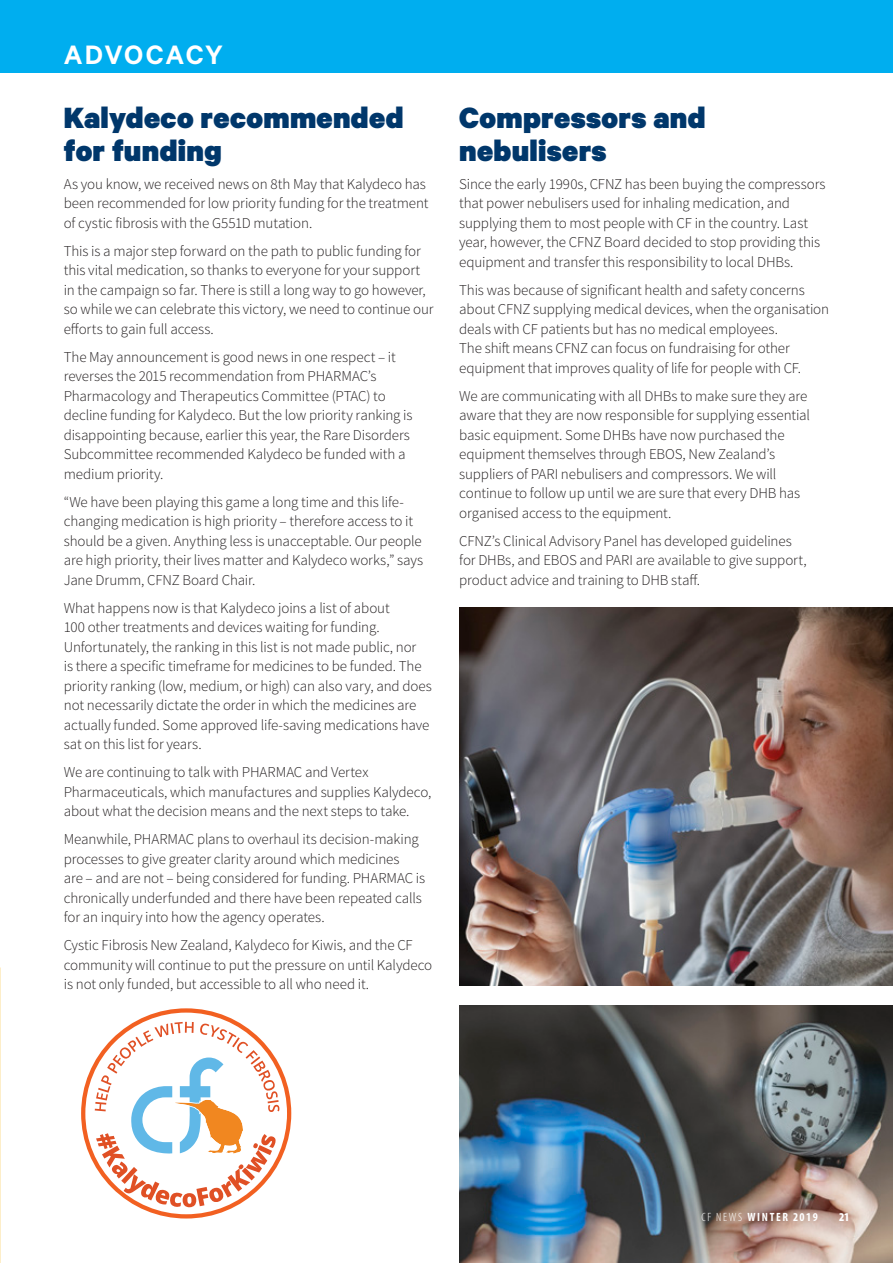
<style>
.page{position:relative;width:893px;height:1263px;background:#fff}
.page>*{position:absolute;margin:0;border:0;box-sizing:border-box;transform-origin:0 0}
.HEAD{font:900 33px/33px "Calibre";letter-spacing:.01em;color:#00376b}
.Section_head{font:600 30px "Calibre";letter-spacing:.045em;color:#fff}
.BODY{font:300 15px/19.5px "Source Sans Pro";letter-spacing:-.01em;color:#231f20}
.t1{font:700 condensed 12px "Myriad Pro";letter-spacing:.14em;color:#fff}
.t2{font:900 condensed 12px "Myriad Pro";color:#fff}
.s1{font-weight:300}
</style>
<div class="page">
<img style="left:459px;top:1006px;width:434px;height:257px">
<img style="left:459px;top:608px;width:434px;height:378px">
<svg style="left:81px;top:1008px;width:210px;height:210px"></svg>
<div style="left:0;top:0;width:893px;height:72px;background:#00aeef"></div>
<p class="Section_head" style="left:64px;top:37px;width:161px">ADVOCACY</p>
<p class="HEAD" style="left:64px;top:100px;width:341px">Kalydeco recommended for funding</p>
<p class="BODY" style="left:64px;top:174px;width:366px">As you know, we received news on 8th May that Kalydeco has been recommended for low priority funding for the treatment of cystic fibrosis with the G551D mutation.</p>
<p class="BODY" style="left:64px;top:241px;width:371px">This is a major step forward on the path to public funding for this vital medication, so thanks to everyone for your support in the campaign so far. There is still a long way to go however, so while we can celebrate this victory, we need to continue our efforts to gain full access.</p>
<p class="BODY" style="left:64px;top:347px;width:350px">The May announcement is good news in one respect – it reverses the 2015 recommendation from PHARMAC’s Pharmacology and Therapeutics Committee (PTAC) to decline funding for Kalydeco. But the low priority ranking is disappointing because, earlier this year, the Rare Disorders Subcommittee recommended Kalydeco be funded with a medium priority.</p>
<p class="BODY" style="left:64px;top:492px;width:361px">“We have been playing this game a long time and this life&shy;changing medication is high priority – therefore access to it should be a given. Anything less is unacceptable. Our people are high priority, their lives matter and Kalydeco works,” says Jane Drumm, CFNZ Board Chair.</p>
<p class="BODY" style="left:64px;top:598px;width:370px">What happens now is that Kalydeco joins a list of about<br>100 other treatments and devices waiting for funding.<br>Unfortunately, the ranking in this list is not made public, nor<br>is there a specific timeframe for medicines to be funded. The priority ranking (low, medium, or high) can also vary, and does not necessarily dictate the order in which the medicines are actually funded. Some approved life-saving medications have sat on this list for years.</p>
<p class="BODY" style="left:64px;top:763px;width:369px">We are continuing to talk with PHARMAC and Vertex<br>Pharmaceuticals, which manufactures and supplies Kalydeco, about what the decision means and the next steps to take.</p>
<p class="BODY" style="left:64px;top:830px;width:363px">Meanwhile, PHARMAC plans to overhaul its decision-making processes to give greater clarity around which medicines<br>are – and are not – being considered for funding. PHARMAC is chronically underfunded and there have been repeated calls for an inquiry into how the agency operates.</p>
<p class="BODY" style="left:64px;top:936px;width:370px">Cystic Fibrosis New Zealand, Kalydeco for Kiwis, and the CF community will continue to put the pressure on until Kalydeco is not only funded, but accessible to all who need it.</p>
<p class="HEAD" style="left:459px;top:100px;width:248px">Compressors and nebulisers</p>
<p class="BODY" style="left:459px;top:174px;width:368px">Since the early 1990s, CFNZ has been buying the compressors that power nebulisers used for inhaling medication, and supplying them to most people with CF in the country. Last year, however, the CFNZ Board decided to stop providing this equipment and transfer this responsibility to local DHBs.</p>
<p class="BODY" style="left:459px;top:280px;width:371px">This was because of significant health and safety concerns about CFNZ supplying medical devices, when the organisation deals with CF patients but has no medical employees.<br>The shift means CFNZ can focus on fundraising for other equipment that improves quality of life for people with CF.</p>
<p class="BODY" style="left:459px;top:386px;width:352px">We are communicating with all DHBs to make sure they are aware that they are now responsible for supplying essential basic equipment. Some DHBs have now purchased the equipment themselves through EBOS, New Zealand’s suppliers of PARI nebulisers and compressors. We will continue to follow up until we are sure that every DHB has organised access to the equipment.</p>
<p class="BODY" style="left:459px;top:531px;width:349px">CFNZ’s Clinical Advisory Panel has developed guidelines for DHBs, and EBOS and PARI are available to give support, product advice and training to DHB staff.</p>
<p class="t1" style="left:701px;top:1210px;width:118px"><span class="s1">CF NEWS</span> WINTER 2019</p>
<p class="t2" style="left:839px;top:1211px;width:12px">21</p>
</div>
